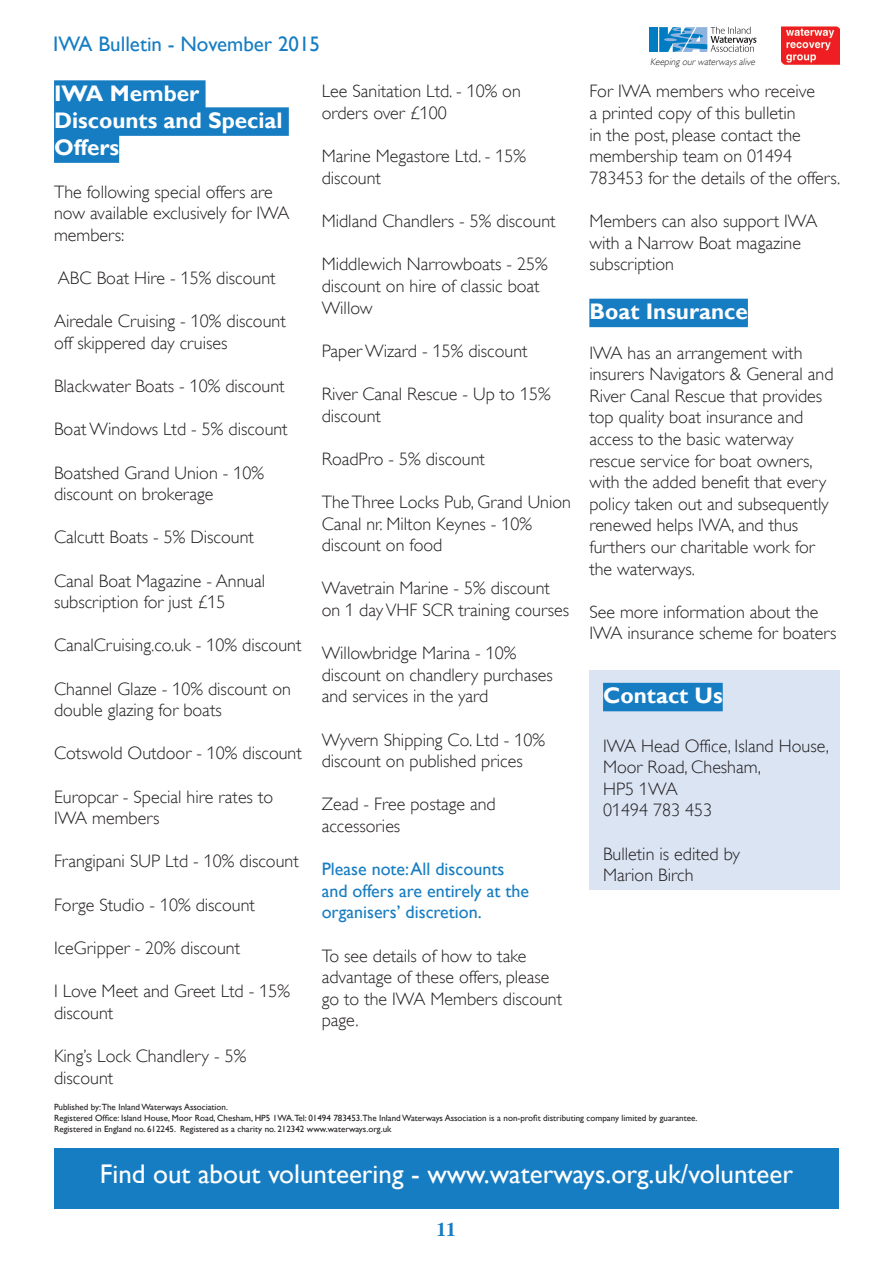
<style>
.page{position:relative;width:893px;height:1263px;background:#fff}
.page>*{position:absolute;margin:0;border:0;box-sizing:border-box;transform-origin:0 0}
.Footer_Text{font:27px "Gill Sans";color:#fff}
.Article_Name{font:700 22.5px/27px "Gill Sans";color:#fff}
.Body_Text{font:700 22.5px "Gill Sans";color:#fff}
.t1{font:21px "Gill Sans";color:#177dc2}
.t2{font:700 19.5px "Times";color:#177dc2}
.Body_Text-2{font:300 18px/21.6px "Gill Alt One";color:#231f20}
.Body_Text-3{font:18px/21.6px "Gill Sans";color:#177dc2}
.t3{font:italic 300 9.75px "Gill Alt One";color:#231f20}
.t4{font:9px "Gill Sans";color:#231f20}
</style>
<div class="page">
<div style="left:650px;top:27px;width:8px;height:25px;background:#007cc2"></div>
<svg style="left:659px;top:27px;width:97px;height:25px"></svg>
<img style="left:781px;top:26px;width:58px;height:39px">
<div style="left:54px;top:1148px;width:785px;height:61px;background:#177dc2"></div>
<div style="left:54px;top:80px;width:152px;height:29px;background:#177dc2"></div>
<div style="left:54px;top:107px;width:235px;height:29px;background:#177dc2"></div>
<div style="left:54px;top:134px;width:65px;height:29px;background:#177dc2"></div>
<div style="left:589px;top:299px;width:159px;height:28px;background:#177dc2"></div>
<div style="left:589px;top:670px;width:251px;height:219px;background:#dae4f3"></div>
<div style="left:603px;top:683px;width:120px;height:28px;background:#177dc2"></div>
<p class="t1" style="left:53px;top:32px;width:268px">IWA Bulletin - November 2015</p>
<p class="Article_Name" style="left:54px;top:80px;width:230px">IWA Member<br>Discounts and Special<br>Offers</p>
<p class="Body_Text-2" style="left:54px;top:181px;width:237px">The following special offers are now available exclusively for IWA members:</p>
<p class="Body_Text-2" style="left:58px;top:267px;width:219px">ABC Boat Hire - 15% discount</p>
<p class="Body_Text-2" style="left:54px;top:310px;width:233px">Airedale Cruising - 10% discount</p>
<p class="Body_Text-2" style="left:54px;top:332px;width:175px">off skippered day cruises</p>
<p class="Body_Text-2" style="left:54px;top:375px;width:232px">Blackwater Boats - 10% discount</p>
<p class="Body_Text-2" style="left:54px;top:418px;width:235px">Boat Windows Ltd - 5% discount</p>
<p class="Body_Text-2" style="left:54px;top:462px;width:212px">Boatshed Grand Union - 10% discount on brokerage</p>
<p class="Body_Text-2" style="left:54px;top:526px;width:201px">Calcutt Boats - 5% Discount</p>
<p class="Body_Text-2" style="left:54px;top:570px;width:213px">Canal Boat Magazine - Annual subscription for just £15</p>
<p class="Body_Text-2" style="left:54px;top:634px;width:249px">CanalCruising.co.uk - 10% discount</p>
<p class="Body_Text-2" style="left:54px;top:678px;width:238px">Channel Glaze - 10% discount on double glazing for boats</p>
<p class="Body_Text-2" style="left:54px;top:742px;width:249px">Cotswold Outdoor - 10% discount</p>
<p class="Body_Text-2" style="left:54px;top:786px;width:221px">Europcar - Special hire rates to<br>IWA members</p>
<p class="Body_Text-2" style="left:54px;top:850px;width:246px">Frangipani SUP Ltd - 10% discount</p>
<p class="Body_Text-2" style="left:54px;top:894px;width:202px">Forge Studio - 10% discount</p>
<p class="Body_Text-2" style="left:54px;top:937px;width:188px">IceGripper - 20% discount</p>
<p class="Body_Text-2" style="left:54px;top:980px;width:237px">I Love Meet and Greet Ltd - 15% discount</p>
<p class="Body_Text-2" style="left:54px;top:1045px;width:194px">King’s Lock Chandlery - 5% discount</p>
<p class="Body_Text-2" style="left:322px;top:81px;width:201px">Lee Sanitation Ltd. - 10% on orders over £100</p>
<p class="Body_Text-2" style="left:322px;top:145px;width:206px">Marine Megastore Ltd. - 15% discount</p>
<p class="Body_Text-2" style="left:322px;top:210px;width:235px">Midland Chandlers - 5% discount</p>
<p class="Body_Text-2" style="left:322px;top:253px;width:228px">Middlewich Narrowboats - 25% discount on hire of classic boat<br>Willow</p>
<p class="Body_Text-2" style="left:322px;top:340px;width:207px">Paper Wizard - 15% discount</p>
<p class="Body_Text-2" style="left:322px;top:383px;width:230px">River Canal Rescue - Up to 15% discount</p>
<p class="Body_Text-2" style="left:322px;top:448px;width:165px">RoadPro - 5% discount</p>
<p class="Body_Text-2" style="left:322px;top:491px;width:251px">The Three Locks Pub, Grand Union<br>Canal nr. Milton Keynes - 10% discount on food</p>
<p class="Body_Text-2" style="left:322px;top:577px;width:249px">Wavetrain Marine - 5% discount on 1 day VHF SCR training courses</p>
<p class="Body_Text-2" style="left:322px;top:642px;width:233px">Willowbridge Marina - 10% discount on chandlery purchases and services in the yard</p>
<p class="Body_Text-2" style="left:322px;top:729px;width:225px">Wyvern Shipping Co. Ltd - 10% discount on published prices</p>
<p class="Body_Text-2" style="left:322px;top:793px;width:176px">Zead - Free postage and accessories</p>
<p class="Body_Text-3" style="left:322px;top:859px;width:209px">Please note: All discounts and offers are entirely at the organisers’ discretion.</p>
<p class="Body_Text-2" style="left:322px;top:945px;width:242px">To see details of how to take advantage of these offers, please go to the IWA Members discount page.</p>
<p class="t3" style="left:650px;top:56px;width:108px">Keeping ourwaterwaysalive</p>
<p class="Body_Text-2" style="left:589px;top:81px;width:252px">For IWA members who receive<br>a printed copy of this bulletin<br>in the post, please contact the membership team on 01494<br>783453 for the details of the offers.</p>
<p class="Body_Text-2" style="left:589px;top:210px;width:230px">Members can also support IWA with a Narrow Boat magazine subscription</p>
<p class="Article_Name" style="left:589px;top:298px;width:160px">Boat Insurance</p>
<p class="Body_Text-2" style="left:589px;top:342px;width:246px">IWA has an arrangement with insurers Navigators &amp; General and<br>River Canal Rescue that provides top quality boat insurance and access to the basic waterway rescue service for boat owners, with the added benefit that every policy taken out and subsequently renewed helps IWA, and thus furthers our charitable work for the waterways.</p>
<p class="Body_Text-2" style="left:589px;top:601px;width:249px">See more information about the<br>IWA insurance scheme for boaters</p>
<p class="Body_Text" style="left:603px;top:682px;width:121px">Contact Us</p>
<p class="Body_Text-2" style="left:603px;top:735px;width:227px">IWA Head Office, Island House,<br>Moor Road, Chesham,</p>
<p class="Body_Text-2" style="left:603px;top:778px;width:76px">HP5 1WA</p>
<p class="Body_Text-2" style="left:603px;top:799px;width:111px">01494 783 453</p>
<p class="Body_Text-2" style="left:603px;top:843px;width:138px">Bulletin is edited by</p>
<p class="Body_Text-2" style="left:603px;top:864px;width:92px">Marion Birch</p>
<p class="t4" style="left:54px;top:1101px;width:176px">Published by:The Inland Waterways Association.</p>
<p class="t4" style="left:54px;top:1112px;width:645px">Registered Office: Island House, Moor Road, Chesham, HP5 1WA.Tel: 01494 783453.The Inland Waterways Association is a non-profit distributing company limited by guarantee.</p>
<p class="t4" style="left:54px;top:1123px;width:339px">Registered in England no. 612245. Registered as a charity no. 212342 www.waterways.org.uk</p>
<p class="Footer_Text" style="left:100px;top:1158px;width:695px">Find out about volunteering - www.waterways.org.uk/volunteer</p>
<p class="t2" style="left:437px;top:1218px;width:21px">11</p>
</div>
